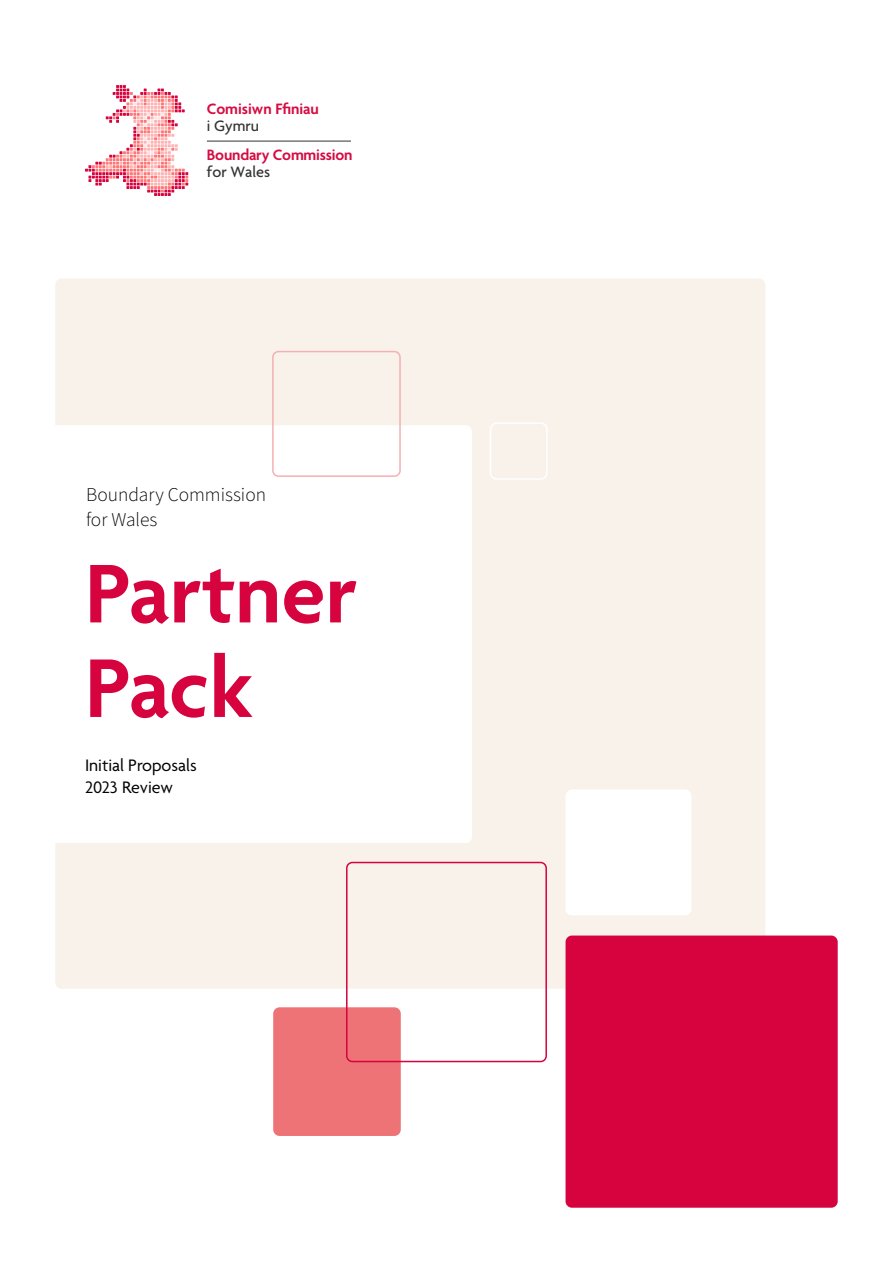
<style>
.page{position:relative;width:893px;height:1263px;background:#fff}
.page>*{position:absolute;margin:0;border:0;box-sizing:border-box;transform-origin:0 0}
.t1{font:600 90px/94.5px "Agenda";color:#d6033f}
.t2{font:300 19.5px/25.5px "Source Sans Pro";color:#000}
.t3{font:18px/21.6px "Agenda";color:#000}
.t4{font:600 16.2px "Agenda";letter-spacing:-.015em;color:#d50c41}
.t5{font:500 16.2px "Agenda";color:#333}
</style>
<div class="page">
<div style="left:55px;top:279px;width:710px;height:710px;background:#f8f2eb;border-radius:6px"></div>
<svg style="left:85px;top:85px;width:103px;height:111px"></svg>
<hr style="left:207px;top:141px;width:144px;height:1px;background:#333">
<div style="left:38px;top:425px;width:434px;height:418px;background:#fff;border-radius:6px"></div>
<div style="left:566px;top:935px;width:272px;height:273px;background:#d6033f;border-radius:6px"></div>
<div style="left:566px;top:789px;width:125px;height:126px;background:#fff;border-radius:6px"></div>
<div style="left:273px;top:1007px;width:128px;height:129px;background:#ee7376;border-radius:6px"></div>
<div style="left:346px;top:862px;width:201px;height:200px;border:2px solid #d6033f;border-radius:6px"></div>
<div style="left:490px;top:422px;width:58px;height:58px;border:2px solid #fff;border-radius:6px"></div>
<div style="left:272px;top:351px;width:129px;height:126px;border:2px solid #f5b0b3;border-radius:6px"></div>
<p class="t4" style="left:207px;top:100px;width:114px">Comisiwn Ffiniau</p>
<p class="t5" style="left:207px;top:117px;width:54px">i Gymru</p>
<p class="t4" style="left:207px;top:146px;width:147px">Boundary Commission</p>
<p class="t5" style="left:207px;top:163px;width:65px">for Wales</p>
<p class="t2" style="left:86px;top:482px;width:182px">Boundary Commission for Wales</p>
<h1 class="t1" style="left:85px;top:552px;width:273px">Partner<br>Pack</h1>
<p class="t3" style="left:85px;top:756px;width:113px">Initial Proposals<br>2023 Review</p>
</div>
